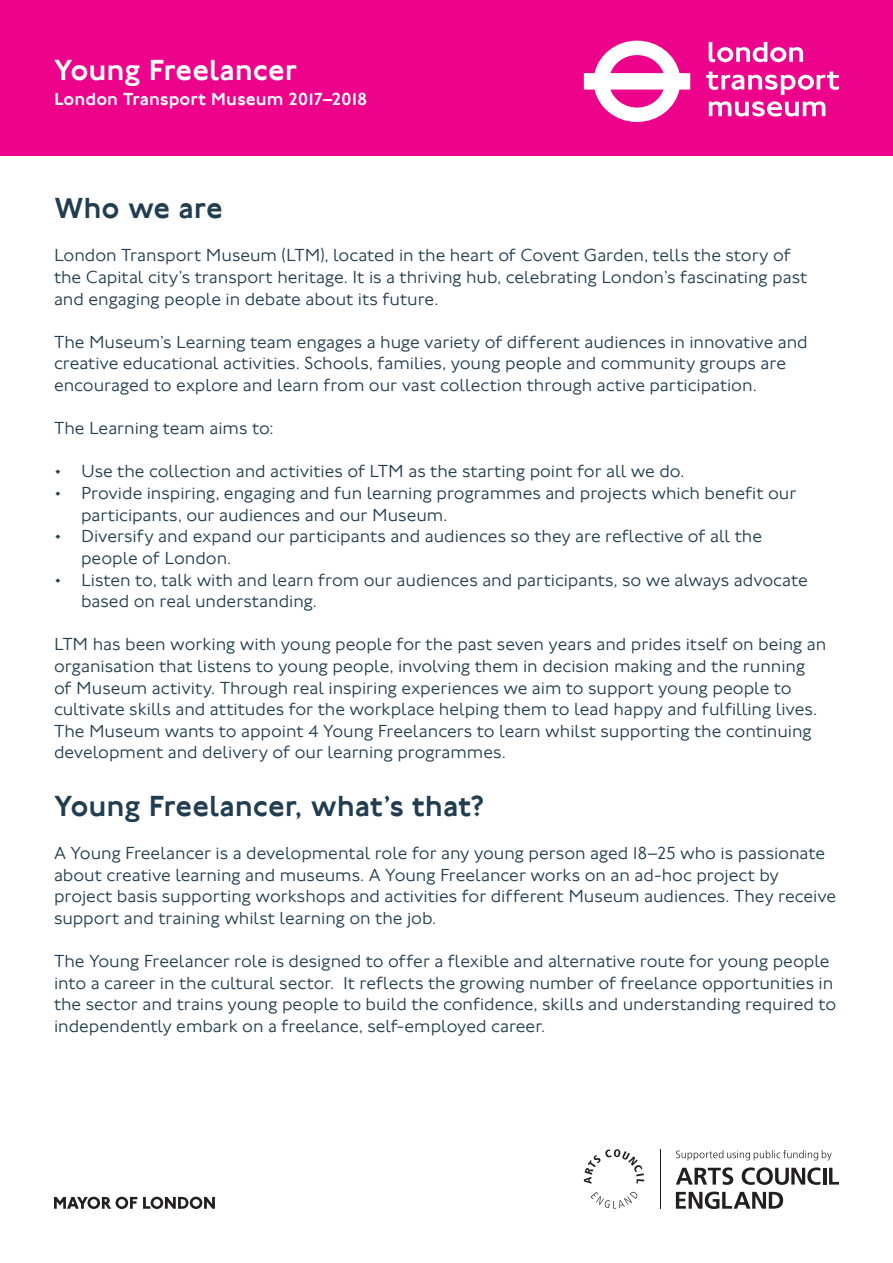
<style>
.page{position:relative;width:893px;height:1263px;background:#fff}
.page>*{position:absolute;margin:0;border:0;box-sizing:border-box;transform-origin:0 0}
.t1{font:500 30px "Johnston 100";color:#213d50}
.t2{font:500 30px "Johnston 100";color:#fff}
.t3{font:300 18px/21.6px "Johnston 100";color:#213d50}
.t4{font:500 18px "Johnston 100";color:#fff}
</style>
<div class="page">
<div style="left:0;top:0;width:893px;height:155px;background:#ed028c"></div>
<svg style="left:584px;top:41px;width:106px;height:81px"></svg>
<svg style="left:709px;top:42px;width:94px;height:20px"></svg>
<svg style="left:706px;top:71px;width:133px;height:24px"></svg>
<svg style="left:709px;top:101px;width:116px;height:16px"></svg>
<svg style="left:54px;top:1197px;width:83px;height:12px"></svg>
<svg style="left:143px;top:1197px;width:72px;height:12px"></svg>
<svg style="left:676px;top:1167px;width:57px;height:18px"></svg>
<svg style="left:742px;top:1167px;width:78px;height:18px"></svg>
<hr style="left:823px;top:1168px;width:3px;height:16px;background:#231f20">
<svg style="left:829px;top:1168px;width:10px;height:16px"></svg>
<svg style="left:676px;top:1191px;width:107px;height:18px"></svg>
<svg style="left:676px;top:1150px;width:156px;height:10px"></svg>
<svg style="left:584px;top:1149px;width:60px;height:35px"></svg>
<svg style="left:591px;top:1191px;width:47px;height:17px"></svg>
<hr style="left:660px;top:1149px;width:1px;height:60px;background:#231f20">
<p class="t2" style="left:54px;top:53px;width:244px">Young Freelancer</p>
<p class="t4" style="left:54px;top:89px;width:315px">London Transport Museum 2017–2018</p>
<p class="t1" style="left:54px;top:192px;width:170px">Who we are</p>
<p class="t3" style="left:54px;top:245px;width:755px">London Transport Museum (LTM), located in the heart of Covent Garden, tells the story of the Capital city’s transport heritage. It is a thriving hub, celebrating London’s fascinating past and engaging people in debate about its future.</p>
<p class="t3" style="left:54px;top:331px;width:755px">The Museum’s Learning team engages a huge variety of different audiences in innovative and creative educational activities. Schools, families, young people and community groups are encouraged to explore and learn from our vast collection through active participation.</p>
<p class="t3" style="left:54px;top:418px;width:222px">The Learning team aims to:</p>
<p class="t3" style="left:54px;top:461px;width:632px">• Use the collection and activities of LTM as the starting point for all we do.</p>
<p class="t3" style="left:81px;top:483px;width:717px;text-indent:-27px">• Provide inspiring, engaging and fun learning programmes and projects which benefit our participants, our audiences and our Museum.</p>
<p class="t3" style="left:81px;top:526px;width:682px;text-indent:-27px">• Diversify and expand our participants and audiences so they are reflective of all the people of London.</p>
<p class="t3" style="left:81px;top:569px;width:728px;text-indent:-27px">• Listen to, talk with and learn from our audiences and participants, so we always advocate based on real understanding.</p>
<p class="t3" style="left:54px;top:634px;width:774px">LTM has been working with young people for the past seven years and prides itself on being an organisation that listens to young people, involving them in decision making and the running of Museum activity. Through real inspiring experiences we aim to support young people to cultivate skills and attitudes for the workplace helping them to lead happy and fulfilling lives.<br>The Museum wants to appoint 4 Young Freelancers to learn whilst supporting the continuing development and delivery of our learning programmes.</p>
<p class="t1" style="left:54px;top:789px;width:432px">Young Freelancer, what’s that?</p>
<p class="t3" style="left:54px;top:843px;width:784px">A Young Freelancer is a developmental role for any young person aged 18–25 who is passionate about creative learning and museums. A Young Freelancer works on an ad-hoc project by project basis supporting workshops and activities for different Museum audiences. They receive support and training whilst learning on the job.</p>
<p class="t3" style="left:54px;top:951px;width:784px">The Young Freelancer role is designed to offer a flexible and alternative route for young people into a career in the cultural sector. It reflects the growing number of freelance opportunities in the sector and trains young people to build the confidence, skills and understanding required to independently embark on a freelance, self-employed career.</p>
</div>
